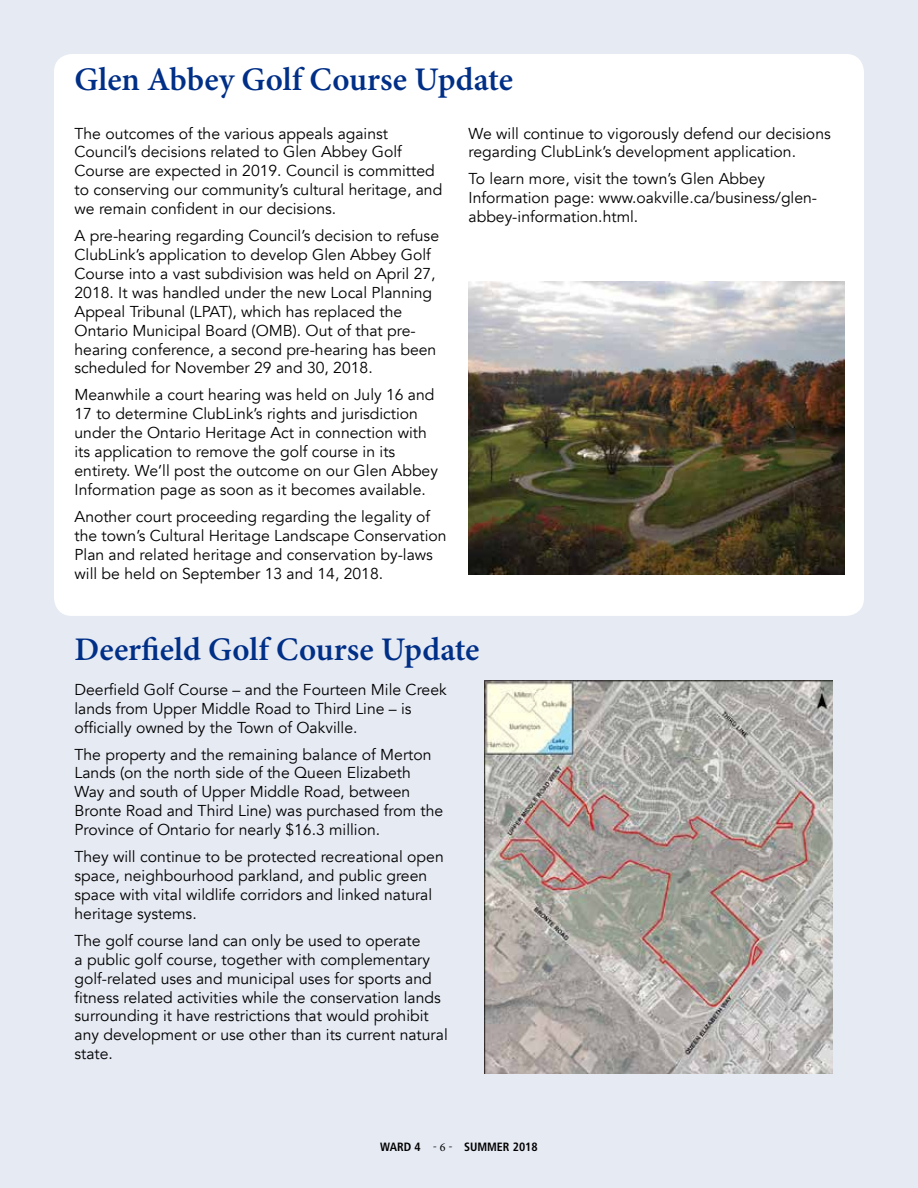
<style>
.page{position:relative;width:918px;height:1188px;background:#e6eaf3}
.page>*{position:absolute;margin:0;border:0;box-sizing:border-box;transform-origin:0 0}
.t1{font:600 33px "Minion Pro";color:#002f87}
.t2{font:15.75px/18.9px "Avenir";color:#000}
.t3{font:700 condensed 12px "Frutiger";color:#000}
.s1{font-family:"Minion Pro";font-weight:400;font-stretch:normal}
</style>
<div class="page">
<div style="left:54px;top:54px;width:810px;height:562px;background:#fff;border-radius:18px"></div>
<img style="left:485px;top:680px;width:348px;height:393px">
<img style="left:469px;top:282px;width:376px;height:293px">
<h1 class="t1" style="left:75px;top:57px;width:440px">Glen Abbey Golf Course Update</h1>
<p class="t2" style="left:75px;top:124px;width:369px">The outcomes of the various appeals against Council’s decisions related to Glen Abbey Golf Course are expected in 2019. Council is committed to conserving our community’s cultural heritage, and we remain confident in our decisions.</p>
<p class="t2" style="left:75px;top:227px;width:366px">A pre-hearing regarding Council’s decision to refuse ClubLink’s application to develop Glen Abbey Golf Course into a vast subdivision was held on April 27, 2018. It was handled under the new Local Planning Appeal Tribunal (LPAT), which has replaced the Ontario Municipal Board (OMB). Out of that pre&shy;hearing conference, a second pre-hearing has been scheduled for November 29 and 30, 2018.</p>
<p class="t2" style="left:75px;top:386px;width:365px">Meanwhile a court hearing was held on July 16 and 17 to determine ClubLink’s rights and jurisdiction under the Ontario Heritage Act in connection with its application to remove the golf course in its entirety. We’ll post the outcome on our Glen Abbey Information page as soon as it becomes available.</p>
<p class="t2" style="left:75px;top:507px;width:374px">Another court proceeding regarding the legality of the town’s Cultural Heritage Landscape Conservation Plan and related heritage and conservation by-laws will be held on September 13 and 14, 2018.</p>
<p class="t2" style="left:469px;top:124px;width:364px">We will continue to vigorously defend our decisions regarding ClubLink’s development application.</p>
<p class="t2" style="left:469px;top:170px;width:350px">To learn more, visit the town’s Glen Abbey<br>Information page: www.oakville.ca/business/glen&shy;abbey-information.html.</p>
<h1 class="t1" style="left:75px;top:627px;width:407px">Deerfield Golf Course Update</h1>
<p class="t2" style="left:75px;top:680px;width:374px">Deerfield Golf Course – and the Fourteen Mile Creek lands from Upper Middle Road to Third Line – is officially owned by the Town of Oakville.</p>
<p class="t2" style="left:75px;top:745px;width:370px">The property and the remaining balance of Merton Lands (on the north side of the Queen Elizabeth Way and south of Upper Middle Road, between Bronte Road and Third Line) was purchased from the Province of Ontario for nearly $16.3 million.</p>
<p class="t2" style="left:75px;top:848px;width:371px">They will continue to be protected recreational open space, neighbourhood parkland, and public green space with vital wildlife corridors and linked natural heritage systems.</p>
<p class="t2" style="left:75px;top:931px;width:375px">The golf course land can only be used to operate<br>a public golf course, together with complementary golf-related uses and municipal uses for sports and fitness related activities while the conservation lands surrounding it have restrictions that would prohibit any development or use other than its current natural state.</p>
<p class="t3" style="left:380px;top:1140px;width:159px">WARD 4 <span class="s1">- 6 -</span> SUMMER 2018</p>
</div>
